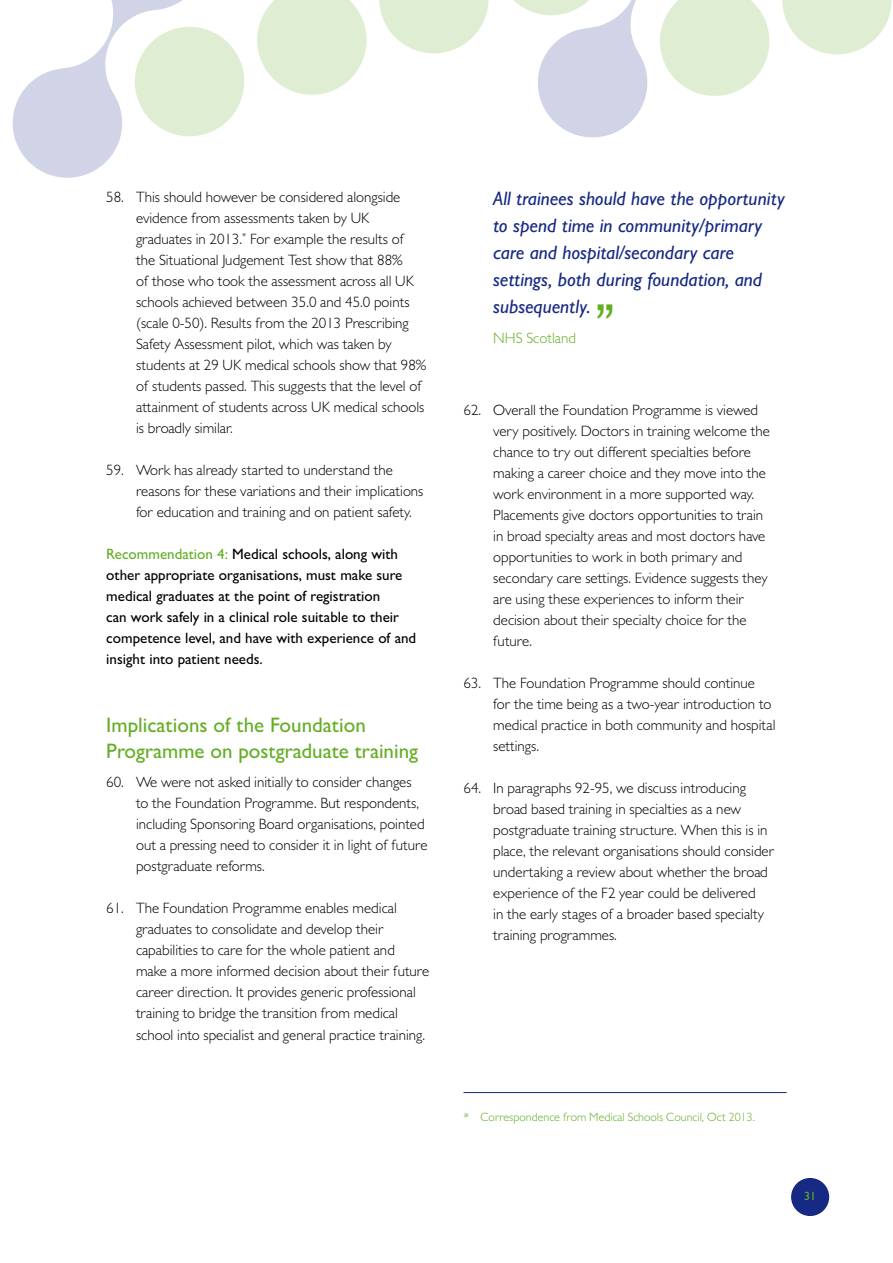
<style>
.page{position:relative;width:893px;height:1263px;background:#fff}
.page>*{position:absolute;margin:0;border:0;box-sizing:border-box;transform-origin:0 0}
.t1{font:45.9px "Geneva";color:#63ae24}
.t2{font:500 21px/25.5px "Gill Sans MT Std";color:#63ae24}
.t3{font:italic 500 19.5px/27px "Gill Sans MT Std";color:#162983}
.t4{font:300 15px/21px "Gill Sans MT Std";color:#000}
.t5{font:500 15px/21px "Gill Sans MT Std";color:#000}
.t6{font:300 15px "Gill Sans MT Std";color:#63ae24}
.t7{font:300 12px "Gill Sans MT Std";color:#63ae24}
.t8{font:500 12px "Gill Sans MT Std";color:#63ae24}
.s1{color:#63ae24}
</style>
<div class="page">
<svg style="left:12px;top:0;width:880px;height:178px"></svg>
<div style="left:791px;top:1178px;width:38px;height:38px;background:#162983;border-radius:50%"></div>
<hr style="left:463px;top:1092px;width:324px;height:1px;background:#162983">
<p class="t4" style="left:136px;top:186px;width:292px;text-indent:-30px">58. This should however be considered alongside evidence from assessments taken by UK graduates in 2013.<sup>*</sup> For example the results of the Situational Judgement Test show that 88%<br>of those who took the assessment across all UK schools achieved between 35.0 and 45.0 points (scale 0-50). Results from the 2013 Prescribing Safety Assessment pilot, which was taken by students at 29 UK medical schools show that 98% of students passed. This suggests that the level of attainment of students across UK medical schools is broadly similar.</p>
<p class="t4" style="left:136px;top:459px;width:289px;text-indent:-30px">59. Work has already started to understand the reasons for these variations and their implications for education and training and on patient safety.</p>
<p class="t5" style="left:106px;top:543px;width:311px"><span class="s1">Recommendation 4:</span> Medical schools, along with other appropriate organisations, must make sure medical graduates at the point of registration<br>can work safely in a clinical role suitable to their competence level, and have with experience of and insight into patient needs.</p>
<h2 class="t2" style="left:106px;top:712px;width:313px">Implications of the Foundation<br>Programme on postgraduate training</h2>
<p class="t4" style="left:136px;top:771px;width:293px;text-indent:-30px">60. We were not asked initially to consider changes to the Foundation Programme. But respondents, including Sponsoring Board organisations, pointed out a pressing need to consider it in light of future postgraduate reforms.</p>
<p class="t4" style="left:136px;top:898px;width:295px;text-indent:-30px">61. The Foundation Programme enables medical graduates to consolidate and develop their capabilities to care for the whole patient and make a more informed decision about their future career direction. It provides generic professional training to bridge the transition from medical school into specialist and general practice training.</p>
<h3 class="t3" style="left:493px;top:184px;width:293px">All trainees should have the opportunity to spend time in community/primary care and hospital/secondary care settings, both during foundation, and subsequently.</h3>
<p class="t6" style="left:493px;top:329px;width:84px">NHS Scotland</p>
<h1 class="t1" style="left:594px;top:285px;width:24px">”</h1>
<p class="t4" style="left:493px;top:399px;width:278px;text-indent:-30px">62. Overall the Foundation Programme is viewed very positively. Doctors in training welcome the chance to try out different specialties before making a career choice and they move into the work environment in a more supported way.<br>Placements give doctors opportunities to train in broad specialty areas and most doctors have opportunities to work in both primary and secondary care settings. Evidence suggests they are using these experiences to inform their decision about their specialty choice for the future.</p>
<p class="t4" style="left:493px;top:672px;width:284px;text-indent:-30px">63. The Foundation Programme should continue for the time being as a two-year introduction to medical practice in both community and hospital settings.</p>
<p class="t4" style="left:493px;top:777px;width:283px;text-indent:-30px">64. In paragraphs 92-95, we discuss introducing broad based training in specialties as a new postgraduate training structure. When this is in place, the relevant organisations should consider undertaking a review about whether the broad experience of the F2 year could be delivered<br>in the early stages of a broader based specialty training programmes.</p>
<p class="t7" style="left:463px;top:1109px;width:293px">* Correspondence from Medical Schools Council, Oct 2013.</p>
<p class="t8" style="left:804px;top:1189px;width:13px">31</p>
</div>
